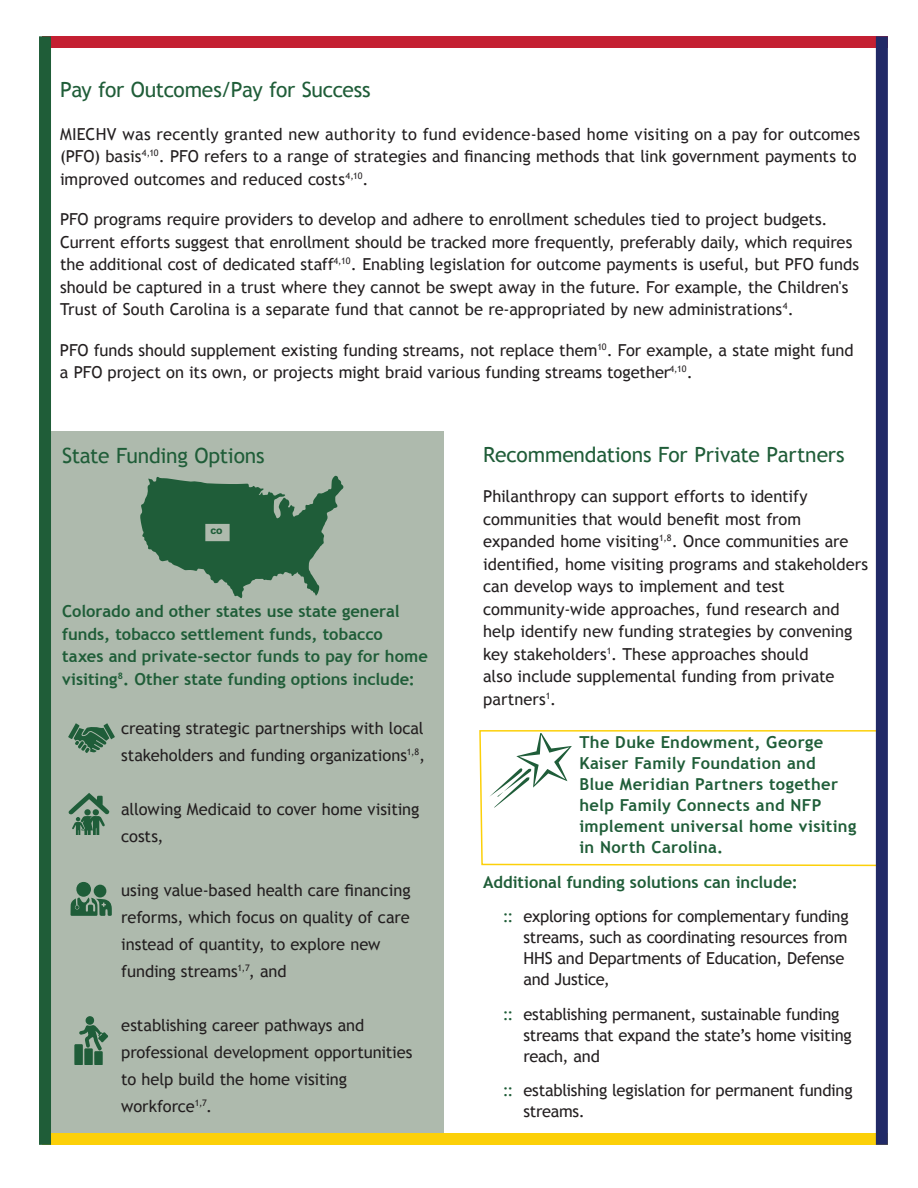
<style>
.page{position:relative;width:918px;height:1188px;background:#fff}
.page>*{position:absolute;margin:0;border:0;box-sizing:border-box;transform-origin:0 0}
.t1{font:21px "Trebuchet MS";letter-spacing:-.01em;color:#1f5d38}
.t2{font:16.5px/22.5px "Trebuchet MS";letter-spacing:-.005em;color:#231f20}
.t3{font:700 16.5px/21px "Trebuchet MS";letter-spacing:.01em;color:#1f5d38}
.t4{font:900 7.65px "Arial";color:#1f5d39}
.s1{font-weight:700;color:#1f5d38}
.s2{color:#1f5d38}
</style>
<div class="page">
<div style="left:50px;top:431px;width:394px;height:712px;background:#aebaad"></div>
<svg style="left:479px;top:729px;width:397px;height:138px"></svg>
<div style="left:42px;top:36px;width:846px;height:12px;background:#c42032"></div>
<div style="left:42px;top:1133px;width:845px;height:12px;background:#fcd009"></div>
<div style="left:39px;top:36px;width:12px;height:1109px;background:#1f5d38"></div>
<div style="left:876px;top:36px;width:12px;height:1109px;background:#212a67"></div>
<svg style="left:489px;top:733px;width:83px;height:74px"></svg>
<svg style="left:140px;top:476px;width:203px;height:122px"></svg>
<svg style="left:68px;top:723px;width:47px;height:30px"></svg>
<svg style="left:69px;top:793px;width:40px;height:42px"></svg>
<div style="left:76px;top:882px;width:15px;height:15px;background:#1f5d39;border-radius:50%"></div>
<div style="left:94px;top:885px;width:12px;height:13px;background:#1f5d39;border-radius:50%"></div>
<svg style="left:71px;top:897px;width:41px;height:19px"></svg>
<svg style="left:74px;top:1016px;width:34px;height:48px"></svg>
<p class="t1" style="left:60px;top:78px;width:312px">Pay for Outcomes/Pay for Success</p>
<p class="t2" style="left:60px;top:123px;width:802px">MIECHV was recently granted new authority to fund evidence-based home visiting on a pay for outcomes (PFO) basis<sup>4,10</sup>. PFO refers to a range of strategies and financing methods that link government payments to improved outcomes and reduced costs<sup>4,10</sup>.</p>
<p class="t2" style="left:60px;top:208px;width:801px">PFO programs require providers to develop and adhere to enrollment schedules tied to project budgets.<br>Current efforts suggest that enrollment should be tracked more frequently, preferably daily, which requires the additional cost of dedicated staff<sup>4,10</sup>. Enabling legislation for outcome payments is useful, but PFO funds should be captured in a trust where they cannot be swept away in the future. For example, the Children's Trust of South Carolina is a separate fund that cannot be re-appropriated by new administrations<sup>4</sup>.</p>
<p class="t2" style="left:60px;top:339px;width:795px">PFO funds should supplement existing funding streams, not replace them<sup>10</sup>. For example, a state might fund a PFO project on its own, or projects might braid various funding streams together<sup>4,10</sup>.</p>
<p class="t1" style="left:62px;top:443px;width:204px">State Funding Options</p>
<p class="t4" style="left:210px;top:526px;width:14px">CO</p>
<p class="t3" style="left:62px;top:600px;width:367px;line-height:22.5px">Colorado and other states use state general funds, tobacco settlement funds, tobacco taxes and private-sector funds to pay for home visiting<sup>8</sup>. Other state funding options include:</p>
<p class="t2" style="left:121px;top:715px;width:305px;line-height:27px">creating strategic partnerships with local stakeholders and funding organizations<sup>1,8</sup>,</p>
<p class="t2" style="left:121px;top:796px;width:300px;line-height:27px">allowing Medicaid to cover home visiting costs,</p>
<p class="t2" style="left:121px;top:877px;width:291px;line-height:27px">using value-based health care financing reforms, which focus on quality of care instead of quantity, to explore new funding streams<sup>1,7</sup>, and</p>
<p class="t2" style="left:121px;top:1012px;width:293px;line-height:27px">establishing career pathways and professional development opportunities to help build the home visiting workforce<sup>1,7</sup>.</p>
<p class="t1" style="left:483px;top:442px;width:363px">Recommendations For Private Partners</p>
<p class="t2" style="left:483px;top:485px;width:386px">Philanthropy can support efforts to identify communities that would benefit most from expanded home visiting<sup>1,8</sup>. Once communities are identified, home visiting programs and stakeholders can develop ways to implement and test community-wide approaches, fund research and help identify new funding strategies by convening key stakeholders<sup>1</sup>. These approaches should<br>also include supplemental funding from private partners<sup>1</sup>.</p>
<p class="t3" style="left:579px;top:732px;width:279px">The Duke Endowment, George<br>Kaiser Family Foundation and<br>Blue Meridian Partners together help Family Connects and NFP implement universal home visiting in North Carolina.</p>
<p class="t2" style="left:503px;top:865px;width:347px;line-height:34.5px;text-indent:-20px"><span class="s1">Additional funding solutions can include:<br></span><span class="s2">::</span> exploring options for complementary funding</p>
<p class="t2" style="left:523px;top:927px;width:326px;line-height:21px">streams, such as coordinating resources from<br>HHS and Departments of Education, Defense and Justice,</p>
<p class="t2" style="left:523px;top:1003px;width:330px;line-height:21px;text-indent:-21px"><span class="s2">::</span> establishing permanent, sustainable funding streams that expand the state’s home visiting reach, and</p>
<p class="t2" style="left:523px;top:1080px;width:331px;line-height:21px;text-indent:-21px"><span class="s2">::</span> establishing legislation for permanent funding streams.</p>
</div>
